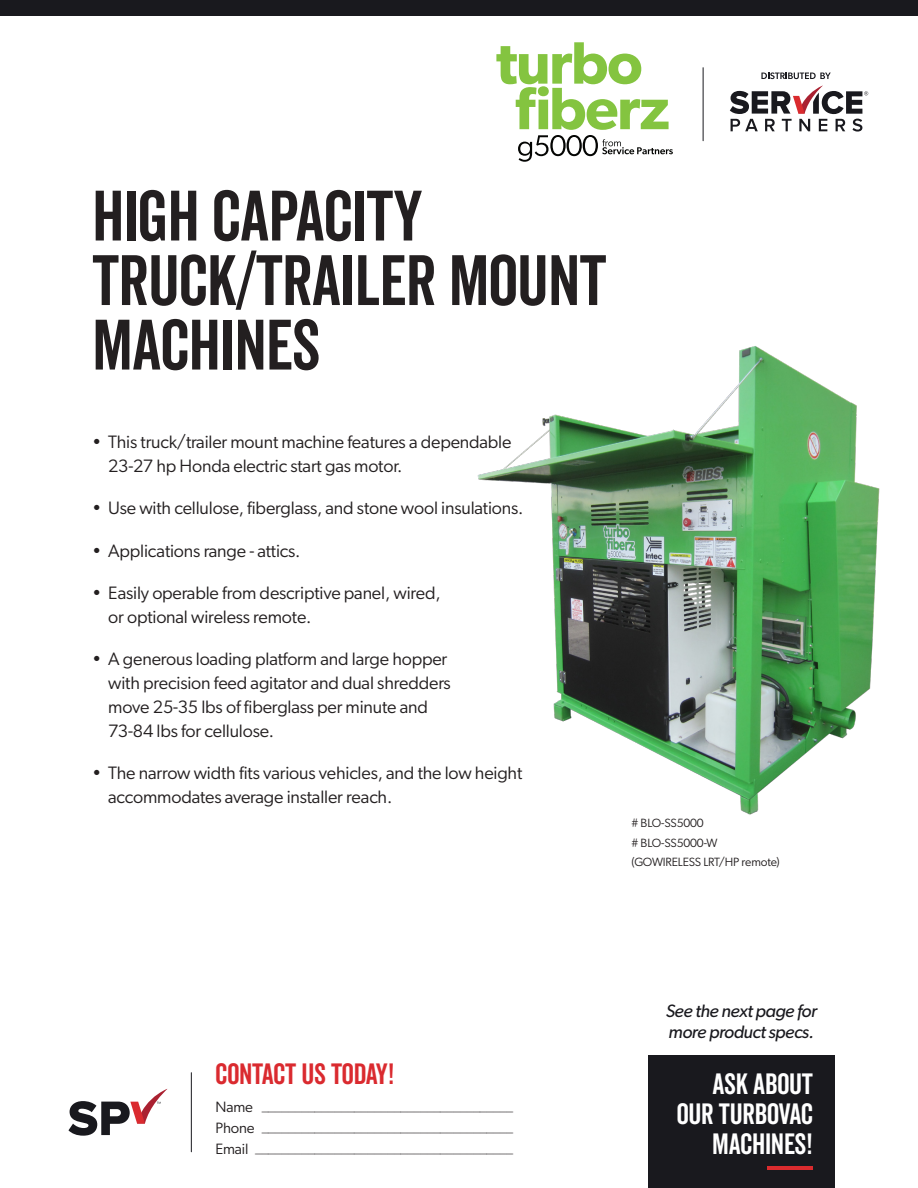
<style>
.page{position:relative;width:918px;height:1188px;background:#fff}
.page>*{position:absolute;margin:0;border:0;box-sizing:border-box;transform-origin:0 0}
.t1{font:69px "Veneer Clean";letter-spacing:-.01em;color:#231f20}
.t2{font:28.5px/30px "Veneer Clean";letter-spacing:-.01em;color:#fff;text-align:right}
.t3{font:28.5px "Veneer Clean";letter-spacing:-.01em;color:#da2a2f}
.t4{font:18px/24px "Gibson";letter-spacing:-.01em;color:#231f20}
.t5{font:italic 18px/21px "Gibson";letter-spacing:-.025em;color:#19191e}
.t6{font:100 13.5px "Gibson";color:#231f20}
.t7{font:12px "Gibson";letter-spacing:-.01em;color:#231f20}
.s1{font-weight:400;font-size:15px}
</style>
<div class="page">
<svg style="left:496px;top:42px;width:177px;height:120px"></svg>
<svg style="left:730px;top:85px;width:138px;height:47px"></svg>
<svg style="left:761px;top:72px;width:70px;height:7px"></svg>
<hr style="left:703px;top:68px;width:1px;height:73px;background:#19191e">
<div style="left:0;top:0;width:918px;height:15px;background:#19191e"></div>
<div style="left:648px;top:1055px;width:187px;height:133px;background:#19191e"></div>
<hr style="left:768px;top:1166px;width:45px;height:4px;background:#da2b2e">
<svg style="left:68px;top:1089px;width:99px;height:47px"></svg>
<hr style="left:191px;top:1073px;width:1px;height:79px;background:#19191e">
<img style="left:477px;top:346px;width:403px;height:469px">
<p class="t1" style="left:92px;top:174px;width:332px">HIGH CAPACITY</p>
<p class="t1" style="left:92px;top:239px;width:516px">TRUCK/TRAILER MOUNT</p>
<p class="t1" style="left:92px;top:303px;width:229px">MACHINES</p>
<p class="t4" style="left:108px;top:429px;width:405px;text-indent:-16px">• This truck/trailer mount machine features a dependable<br>23-27 hp Honda electric start gas motor.</p>
<p class="t4" style="left:92px;top:495px;width:433px">• Use with cellulose, fiberglass, and stone wool insulations.</p>
<p class="t4" style="left:92px;top:539px;width:210px">• Applications range - attics.</p>
<p class="t4" style="left:108px;top:581px;width:334px;text-indent:-16px">• Easily operable from descriptive panel, wired, or optional wireless remote.</p>
<p class="t4" style="left:108px;top:647px;width:344px;text-indent:-16px">• A generous loading platform and large hopper with precision feed agitator and dual shredders move 25-35 lbs of fiberglass per minute and 73-84 lbs for cellulose.</p>
<p class="t4" style="left:108px;top:761px;width:416px;text-indent:-16px">• The narrow width fits various vehicles, and the low height accommodates average installer reach.</p>
<p class="t7" style="left:632px;top:816px;width:74px"># BLO-SS5000</p>
<p class="t7" style="left:632px;top:835px;width:88px"># BLO-SS5000-W</p>
<p class="t7" style="left:632px;top:855px;width:150px">(GOWIRELESS LRT/HP remote)</p>
<p class="t3" style="left:215px;top:1057px;width:181px">CONTACT US TODAY!</p>
<p class="t6" style="left:215px;top:1099px;width:299px"><span class="s1">Name</span> ______________________________________</p>
<p class="t6" style="left:215px;top:1120px;width:299px"><span class="s1">Phone</span> ______________________________________</p>
<p class="t6" style="left:215px;top:1141px;width:299px"><span class="s1">Email</span> _______________________________________</p>
<p class="t5" style="left:666px;top:1000px;width:153px">See the next page for more product specs.</p>
<p class="t2" style="left:713px;top:1068px;width:102px">ASK ABOUT</p>
<p class="t2" style="left:677px;top:1098px;width:138px">OUR TURBOVAC<br>MACHINES!</p>
</div>
